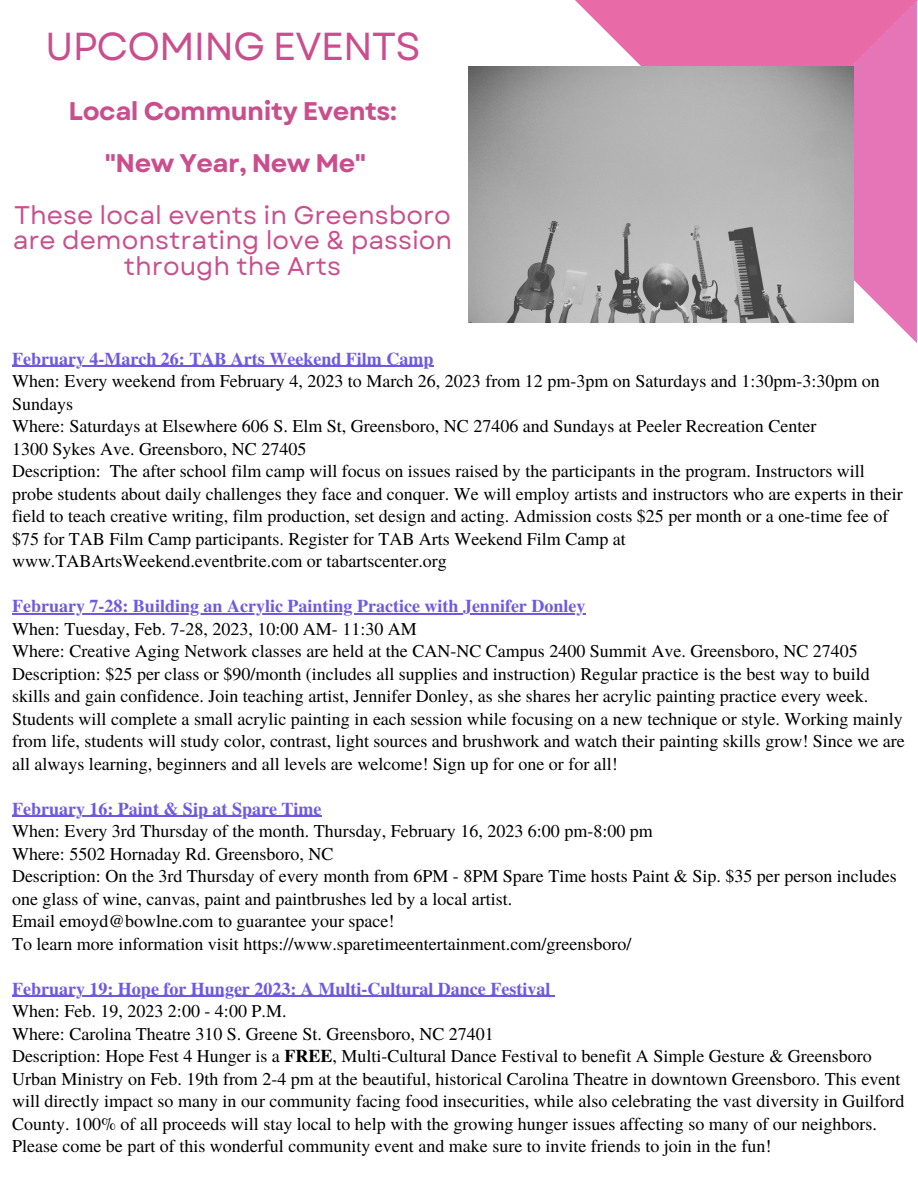
<style>
.page{position:relative;width:918px;height:1188px;background:#fff}
.page>*{position:absolute;margin:0;border:0;box-sizing:border-box;transform-origin:0 0}
.t1{font:39px "Garet";letter-spacing:-.025em;color:#ca4e8d}
.t2{font:25.5px/25.8px "Garet";color:#ca4e8d;text-align:center}
.t3{font:700 25.5px/51.8px "Garet";letter-spacing:-.02em;color:#ca4e8d;text-align:center}
.t4{font:18px/22.5px "Te X Gyre Termes";color:#000}
.t5{font:700 18px "Te X Gyre Termes";color:#6e5ae2}
.s1{font-weight:700}
</style>
<div class="page">
<svg style="left:575px;top:0;width:343px;height:66px;background:#ea7cb1"></svg>
<svg style="left:847px;top:0;width:70px;height:343px;background:#e781bc"></svg>
<hr style="left:12px;top:366px;width:421px;height:1px;background:#6e5ae2">
<hr style="left:12px;top:613px;width:573px;height:2px;background:#6e5ae2">
<hr style="left:12px;top:816px;width:309px;height:1px;background:#6e5ae2">
<hr style="left:12px;top:996px;width:538px;height:1px;background:#6e5ae2">
<img style="left:469px;top:66px;width:384px;height:257px">
<h1 class="t1" style="left:45px;top:19px;width:377px">UPCOMING EVENTS</h1>
<h2 class="t3" style="left:69px;top:85px;width:330px">Local Community Events: "New Year, New Me"</h2>
<h2 class="t2" style="left:13px;top:202px;width:441px">These local events in Greensboro are demonstrating love &amp; passion through the Arts</h2>
<p class="t5" style="left:12px;top:345px;width:423px">February 4-March 26: TAB Arts Weekend Film Camp</p>
<p class="t4" style="left:12px;top:369px;width:892px">When: Every weekend from February 4, 2023 to March 26, 2023 from 12 pm-3pm on Saturdays and 1:30pm-3:30pm on Sundays<br>Where: Saturdays at Elsewhere 606 S. Elm St, Greensboro, NC 27406 and Sundays at Peeler Recreation Center<br>1300 Sykes Ave. Greensboro, NC 27405<br>Description: The after school film camp will focus on issues raised by the participants in the program. Instructors will probe students about daily challenges they face and conquer. We will employ artists and instructors who are experts in their field to teach creative writing, film production, set design and acting. Admission costs $25 per month or a one-time fee of $75 for TAB Film Camp participants. Register for TAB Arts Weekend Film Camp at www.TABArtsWeekend.eventbrite.com or tabartscenter.org</p>
<p class="t5" style="left:12px;top:592px;width:575px">February 7-28: Building an Acrylic Painting Practice with Jennifer Donley</p>
<p class="t4" style="left:12px;top:617px;width:894px">When: Tuesday, Feb. 7-28, 2023, 10:00 AM- 11:30 AM<br>Where: Creative Aging Network classes are held at the CAN-NC Campus 2400 Summit Ave. Greensboro, NC 27405<br>Description: $25 per class or $90/month (includes all supplies and instruction) Regular practice is the best way to build skills and gain confidence. Join teaching artist, Jennifer Donley, as she shares her acrylic painting practice every week.<br>Students will complete a small acrylic painting in each session while focusing on a new technique or style. Working mainly from life, students will study color, contrast, light sources and brushwork and watch their painting skills grow! Since we are all always learning, beginners and all levels are welcome! Sign up for one or for all!</p>
<p class="t5" style="left:12px;top:795px;width:311px">February 16: Paint &amp; Sip at Spare Time</p>
<p class="t4" style="left:12px;top:819px;width:886px">When: Every 3rd Thursday of the month. Thursday, February 16, 2023 6:00 pm-8:00 pm<br>Where: 5502 Hornaday Rd. Greensboro, NC<br>Description: On the 3rd Thursday of every month from 6PM - 8PM Spare Time hosts Paint &amp; Sip. $35 per person includes one glass of wine, canvas, paint and paintbrushes led by a local artist.<br>Email emoyd@bowlne.com to guarantee your space!<br>To learn more information visit https://www.sparetimeentertainment.com/greensboro/</p>
<p class="t5" style="left:12px;top:975px;width:540px">February 19: Hope for Hunger 2023: A Multi-Cultural Dance Festival</p>
<p class="t4" style="left:12px;top:999px;width:894px">When: Feb. 19, 2023 2:00 - 4:00 P.M.<br>Where: Carolina Theatre 310 S. Greene St. Greensboro, NC 27401<br>Description: Hope Fest 4 Hunger is a <span class="s1">FREE</span>, Multi-Cultural Dance Festival to benefit A Simple Gesture &amp; Greensboro Urban Ministry on Feb. 19th from 2-4 pm at the beautiful, historical Carolina Theatre in downtown Greensboro. This event will directly impact so many in our community facing food insecurities, while also celebrating the vast diversity in Guilford County. 100% of all proceeds will stay local to help with the growing hunger issues affecting so many of our neighbors.<br>Please come be part of this wonderful community event and make sure to invite friends to join in the fun!</p>
</div>
